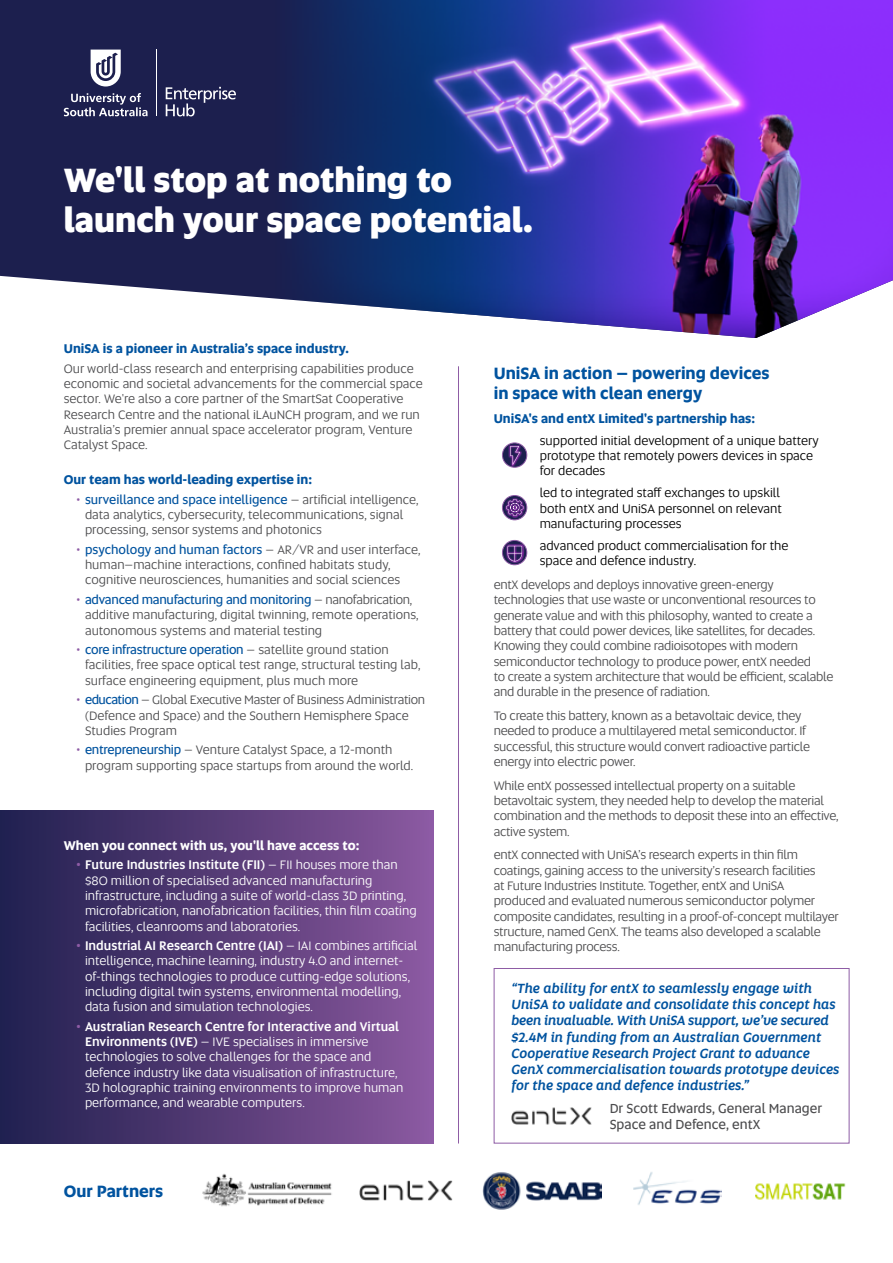
<style>
.page{position:relative;width:893px;height:1263px;background:#fff}
.page>*{position:absolute;margin:0;border:0;box-sizing:border-box;transform-origin:0 0}
.t1{font:800 33.75px/40.5px "Altis Uni SA";color:#fff}
.t2{font:700 16.5px/19.8px "Altis Uni SA";color:#00539f}
.t3{font:italic 500 13.5px/16.2px "Altis Uni SA";color:#00539f}
.t4{font:13.5px/16.2px "Altis Uni SA";color:#4d4d4f}
.t5{font:12.75px/15.3px "Altis Uni SA";color:#4d4d4f}
.t6{font:12.75px/15.3px "Altis Uni SA";letter-spacing:-.02em;color:#4d4d4f}
.t7{font:12.75px/15.3px "Altis Uni SA";color:#fff}
.t8{font:12.75px/15.3px "Altis Uni SA";color:#000}
.t9{font:700 12.75px "Altis Uni SA";color:#00539f}
.t10{font:700 12.75px "Altis Uni SA";color:#fff}
.s1{color:#8e5ca5}
.s2{color:#00539f}
.s3{font-weight:500;color:#8e5ca5}
.s4{font-weight:500}
</style>
<div class="page">
<div style="left:0;top:0;width:272px;height:299px;background:#1c1f4e"></div>
<img style="left:272px;top:0;width:621px;height:338px">
<div style="left:0;top:810px;width:434px;height:333px;background:linear-gradient(to right,#201f4e,#8b589f)"></div>
<div style="left:502px;top:443px;width:25px;height:24px;background:#1c1f4e;border-radius:50%"></div>
<img style="left:508px;top:444px;width:14px;height:23px">
<svg style="left:510px;top:446px;width:10px;height:19px"></svg>
<div style="left:502px;top:442px;width:25px;height:26px;border:1px solid #8e5ca5;border-radius:50%"></div>
<img style="left:504px;top:497px;width:22px;height:21px">
<svg style="left:506px;top:499px;width:17px;height:17px"></svg>
<div style="left:502px;top:495px;width:25px;height:25px;border:1px solid #8e5ca5;border-radius:50%"></div>
<svg style="left:502px;top:540px;width:25px;height:25px"></svg>
<img style="left:505px;top:544px;width:19px;height:20px">
<svg style="left:507px;top:546px;width:15px;height:16px"></svg>
<div style="left:502px;top:540px;width:25px;height:25px;border:1px solid #8e5ca5;border-radius:50%"></div>
<div style="left:494px;top:968px;width:355px;height:175px;border:1px solid #8e5ca5"></div>
<hr style="left:458px;top:366px;width:1px;height:777px;background:#8e5ca5">
<hr style="left:156px;top:50px;width:1px;height:66px;background:#fff">
<svg style="left:64px;top:50px;width:84px;height:66px"></svg>
<svg style="left:166px;top:87px;width:70px;height:29px;background:#4a4c72"></svg>
<img style="left:511px;top:1107px;width:80px;height:17px">
<img style="left:360px;top:1181px;width:92px;height:19px">
<img style="left:202px;top:1173px;width:130px;height:34px">
<img style="left:482px;top:1172px;width:119px;height:38px">
<img style="left:633px;top:1172px;width:88px;height:33px">
<img style="left:755px;top:1183px;width:90px;height:17px">
<h1 class="t1" style="left:64px;top:158px;width:471px">We'll stop at nothing to launch your space potential.</h1>
<p class="t9" style="left:64px;top:339px;width:287px">UniSA is a pioneer in Australia’s space industry.</p>
<p class="t5" style="left:64px;top:360px;width:361px">Our world-class research and enterprising capabilities produce economic and societal advancements for the commercial space sector. We're also a core partner of the SmartSat Cooperative Research Centre and the national iLAuNCH program, and we run Australia’s premier annual space accelerator program, Venture Catalyst Space.</p>
<p class="t9" style="left:64px;top:470px;width:250px">Our team has world-leading expertise in:</p>
<p class="t5" style="left:85px;top:491px;width:335px;text-indent:-9px"><span class="s1">•</span> <span class="s2">surveillance and space intelligence</span> – artificial intelligence, data analytics, cybersecurity, telecommunications, signal processing, sensor systems and photonics</p>
<p class="t5" style="left:85px;top:541px;width:337px;text-indent:-9px"><span class="s1">•</span> <span class="s2">psychology and human factors</span> – AR/VR and user interface, human–machine interactions, confined habitats study, cognitive neurosciences, humanities and social sciences</p>
<p class="t5" style="left:85px;top:591px;width:335px;text-indent:-9px"><span class="s1">•</span> <span class="s2">advanced manufacturing and monitoring</span> – nanofabrication, additive manufacturing, digital twinning, remote operations, autonomous systems and material testing</p>
<p class="t5" style="left:85px;top:642px;width:337px;text-indent:-9px"><span class="s1">•</span> <span class="s2">core infrastructure operation</span> – satellite ground station facilities, free space optical test range, structural testing lab, surface engineering equipment, plus much more</p>
<p class="t5" style="left:85px;top:692px;width:342px;text-indent:-9px"><span class="s1">•</span> <span class="s2">education</span> – Global Executive Master of Business Administration (Defence and Space) and the Southern Hemisphere Space<br>Studies Program</p>
<p class="t5" style="left:85px;top:742px;width:330px;text-indent:-9px"><span class="s1">•</span> <span class="s2">entrepreneurship</span> – Venture Catalyst Space, a 12-month program supporting space startups from around the world.</p>
<p class="t10" style="left:64px;top:836px;width:297px">When you connect with us, you'll have access to:</p>
<p class="t7" style="left:85px;top:857px;width:333px;text-indent:-9px"><span class="s3">•</span> <span class="s4">Future Industries Institute (FII)</span> – FII houses more than $80 million of specialised advanced manufacturing infrastructure, including a suite of world-class 3D printing, microfabrication, nanofabrication facilities, thin film coating facilities, cleanrooms and laboratories.</p>
<p class="t7" style="left:85px;top:938px;width:334px;text-indent:-9px"><span class="s3">•</span> <span class="s4">Industrial AI Research Centre (IAI)</span> – IAI combines artificial intelligence, machine learning, industry 4.0 and internet&shy;of-things technologies to produce cutting-edge solutions, including digital twin systems, environmental modelling, data fusion and simulation technologies.</p>
<p class="t7" style="left:85px;top:1018px;width:320px;text-indent:-9px"><span class="s3">•</span> <span class="s4">Australian Research Centre for Interactive and Virtual Environments (IVE)</span> – IVE specialises in immersive technologies to solve challenges for the space and defence industry like data visualisation of infrastructure, 3D holographic training environments to improve human performance, and wearable computers.</p>
<p class="t2" style="left:64px;top:1180px;width:101px">Our Partners</p>
<p class="t2" style="left:494px;top:363px;width:277px">UniSA in action – powering devices in space with clean energy</p>
<p class="t9" style="left:494px;top:409px;width:263px">UniSA's and entX Limited's partnership has:</p>
<p class="t8" style="left:540px;top:432px;width:280px">supported initial development of a unique battery prototype that remotely powers devices in space for decades</p>
<p class="t8" style="left:540px;top:485px;width:244px">led to integrated staff exchanges to upskill both entX and UniSA personnel on relevant manufacturing processes</p>
<p class="t8" style="left:540px;top:537px;width:250px">advanced product commercialisation for the space and defence industry.</p>
<p class="t6" style="left:494px;top:577px;width:341px">entX develops and deploys innovative green-energy technologies that use waste or unconventional resources to generate value and with this philosophy, wanted to create a battery that could power devices, like satellites, for decades.<br>Knowing they could combine radioisotopes with modern semiconductor technology to produce power, entX needed<br>to create a system architecture that would be efficient, scalable and durable in the presence of radiation.</p>
<p class="t6" style="left:494px;top:707px;width:318px">To create this battery, known as a betavoltaic device, they needed to produce a multilayered metal semiconductor. If successful, this structure would convert radioactive particle energy into electric power.</p>
<p class="t6" style="left:494px;top:777px;width:346px">While entX possessed intellectual property on a suitable betavoltaic system, they needed help to develop the material combination and the methods to deposit these into an effective, active system.</p>
<p class="t6" style="left:494px;top:847px;width:347px">entX connected with UniSA’s research experts in thin film coatings, gaining access to the university’s research facilities<br>at Future Industries Institute. Together, entX and UniSA produced and evaluated numerous semiconductor polymer composite candidates, resulting in a proof-of-concept multilayer structure, named GenX. The teams also developed a scalable manufacturing process.</p>
<p class="t3" style="left:511px;top:979px;width:330px">“The ability for entX to seamlessly engage with UniSA to validate and consolidate this concept has been invaluable. With UniSA support, we’ve secured $2.4M in funding from an Australian Government Cooperative Research Project Grant to advance GenX commercialisation towards prototype devices for the space and defence industries.”</p>
<p class="t4" style="left:610px;top:1099px;width:214px">Dr Scott Edwards, General Manager<br>Space and Defence, entX</p>
</div>
